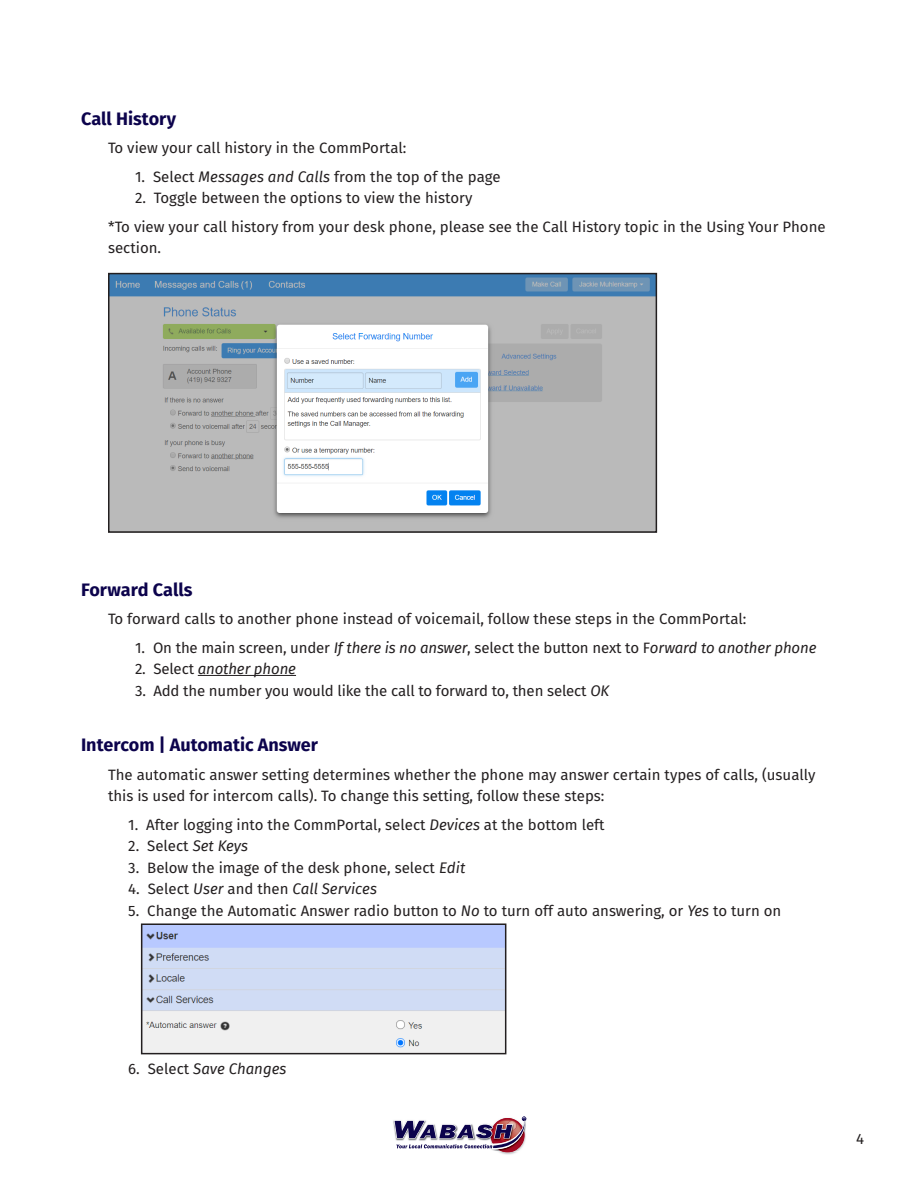
<style>
.page{position:relative;width:918px;height:1188px;background:#fff}
.page>*{position:absolute;margin:0;border:0;box-sizing:border-box;transform-origin:0 0}
.t1{font:700 18px "Fira Sans";color:#0c034c}
.t2{font:15px/21.6px "Fira Sans";color:#231f20}
.t3{font:italic 15px "Fira Sans";color:#231f20}
.s1{font-style:italic}
.s2{font-style:normal}
</style>
<div class="page">
<img style="left:499px;top:1152px;width:18px;height:3px">
<svg style="left:394px;top:1116px;width:133px;height:36px"></svg>
<hr style="left:198px;top:675px;width:98px;height:1px;background:#231f20">
<img style="left:111px;top:276px;width:543px;height:254px">
<div style="left:108px;top:273px;width:549px;height:260px;border:2px solid #231f20"></div>
<img style="left:144px;top:926px;width:359px;height:125px">
<div style="left:141px;top:923px;width:365px;height:131px;border:2px solid #231f20"></div>
<p class="t1" style="left:81px;top:106px;width:97px">Call History</p>
<p class="t2" style="left:108px;top:138px;width:300px">To view your call history in the CommPortal:</p>
<p class="t2" style="left:135px;top:167px;width:367px">1. Select <span class="s1">Messages and Calls</span> from the top of the page</p>
<p class="t2" style="left:135px;top:188px;width:339px">2. Toggle between the options to view the history</p>
<p class="t2" style="left:108px;top:217px;width:719px">*To view your call history from your desk phone, please see the Call History topic in the Using Your Phone section.</p>
<p class="t1" style="left:81px;top:577px;width:113px">Forward Calls</p>
<p class="t2" style="left:108px;top:609px;width:640px">To forward calls to another phone instead of voicemail, follow these steps in the CommPortal:</p>
<p class="t2" style="left:135px;top:638px;width:683px">1. On the main screen, under <span class="s1">If there is no answer</span>, select the button next to F<span class="s1">orward to another phone</span></p>
<p class="t3" style="left:135px;top:658px;width:163px"><span class="s2">2. Select</span> another phone</p>
<p class="t2" style="left:135px;top:681px;width:476px">3. Add the number you would like the call to forward to, then select <span class="s1">OK</span></p>
<p class="t1" style="left:81px;top:732px;width:238px">Intercom | Automatic Answer</p>
<p class="t2" style="left:108px;top:765px;width:709px">The automatic answer setting determines whether the phone may answer certain types of calls, (usually this is used for intercom calls). To change this setting, follow these steps:</p>
<p class="t2" style="left:128px;top:815px;width:478px">1. After logging into the CommPortal, select <span class="s1">Devices</span> at the bottom left</p>
<p class="t2" style="left:128px;top:836px;width:121px">2. Select <span class="s1">Set Keys</span></p>
<p class="t2" style="left:128px;top:858px;width:339px">3. Below the image of the desk phone, select <span class="s1">Edit</span></p>
<p class="t3" style="left:128px;top:878px;width:250px"><span class="s2">4. Select</span> User <span class="s2">and then</span> Call Services</p>
<p class="t2" style="left:128px;top:901px;width:655px">5. Change the Automatic Answer radio button to <span class="s1">No</span> to turn off auto answering, or <span class="s1">Yes</span> to turn on</p>
<p class="t3" style="left:128px;top:1057px;width:160px"><span class="s2">6. Select</span> Save Changes</p>
<p class="t2" style="left:856px;top:1129px;width:9px">4</p>
</div>
